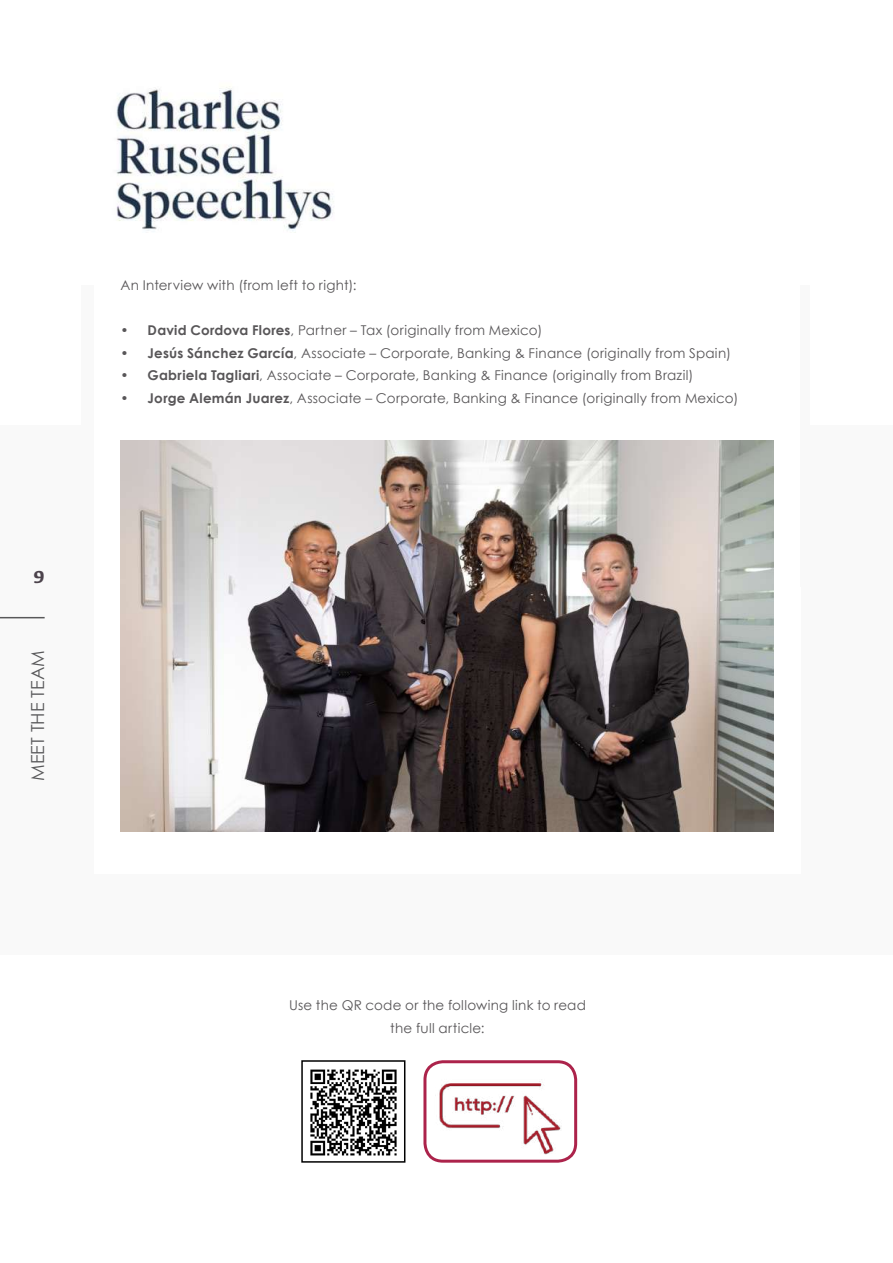
<style>
.page{position:relative;width:893px;height:1263px;background:#fff}
.page>*{position:absolute;margin:0;border:0;box-sizing:border-box;transform-origin:0 0}
.t1{font:18px "Century Gothic";color:#58585a}
.t2{font:700 18px "Kefa";color:#4c434c}
.t3{font:13.5px/22.5px "Century Gothic";letter-spacing:.02em;color:#585658;text-align:center}
.s1{font-weight:700}
</style>
<div class="page">
<div style="left:1px;top:425px;width:892px;height:530px;background:#f9f9f9"></div>
<img style="left:310px;top:1069px;width:87px;height:87px">
<div style="left:301px;top:1060px;width:104px;height:103px;border:2px solid #000"></div>
<img style="left:427px;top:1073px;width:149px;height:86px">
<div style="left:423px;top:1060px;width:154px;height:103px;border:3px solid #ac234b;border-radius:18px"></div>
<hr style="left:0;top:617px;width:45px;height:1px;background:#58585a">
<div style="left:94px;top:184px;width:706px;height:690px;background:#fff"></div>
<div style="left:81px;top:285px;width:13px;height:302px;background:#f9f9f9"></div>
<img style="left:116px;top:86px;width:218px;height:145px">
<div style="left:800px;top:285px;width:9px;height:302px;background:#f9f9f9"></div>
<img style="left:121px;top:440px;width:652px;height:391px">
<h1 class="t2" style="left:33px;top:564px;width:13px">9</h1>
<h1 class="t1" style="left:27px;top:781px;width:132px;rotate:-90deg">MEET THE TEAM</h1>
<p class="t3" style="left:121px;top:274px;width:237px">An Interview with (from left to right):</p>
<p class="t3" style="left:121px;top:319px;width:423px">• <span class="s1">David Cordova Flores</span>, Partner – Tax (originally from Mexico)</p>
<p class="t3" style="left:121px;top:341px;width:612px">• <span class="s1">Jesús Sánchez García</span>, Associate – Corporate, Banking &amp; Finance (originally from Spain)</p>
<p class="t3" style="left:121px;top:364px;width:574px">• <span class="s1">Gabriela Tagliari</span>, Associate – Corporate, Banking &amp; Finance (originally from Brazil)</p>
<p class="t3" style="left:121px;top:386px;width:619px">• <span class="s1">Jorge Alemán Juarez</span>, Associate – Corporate, Banking &amp; Finance (originally from Mexico)</p>
<p class="t3" style="left:289px;top:994px;width:298px">Use the QR code or the following link to read the full article:</p>
</div>
